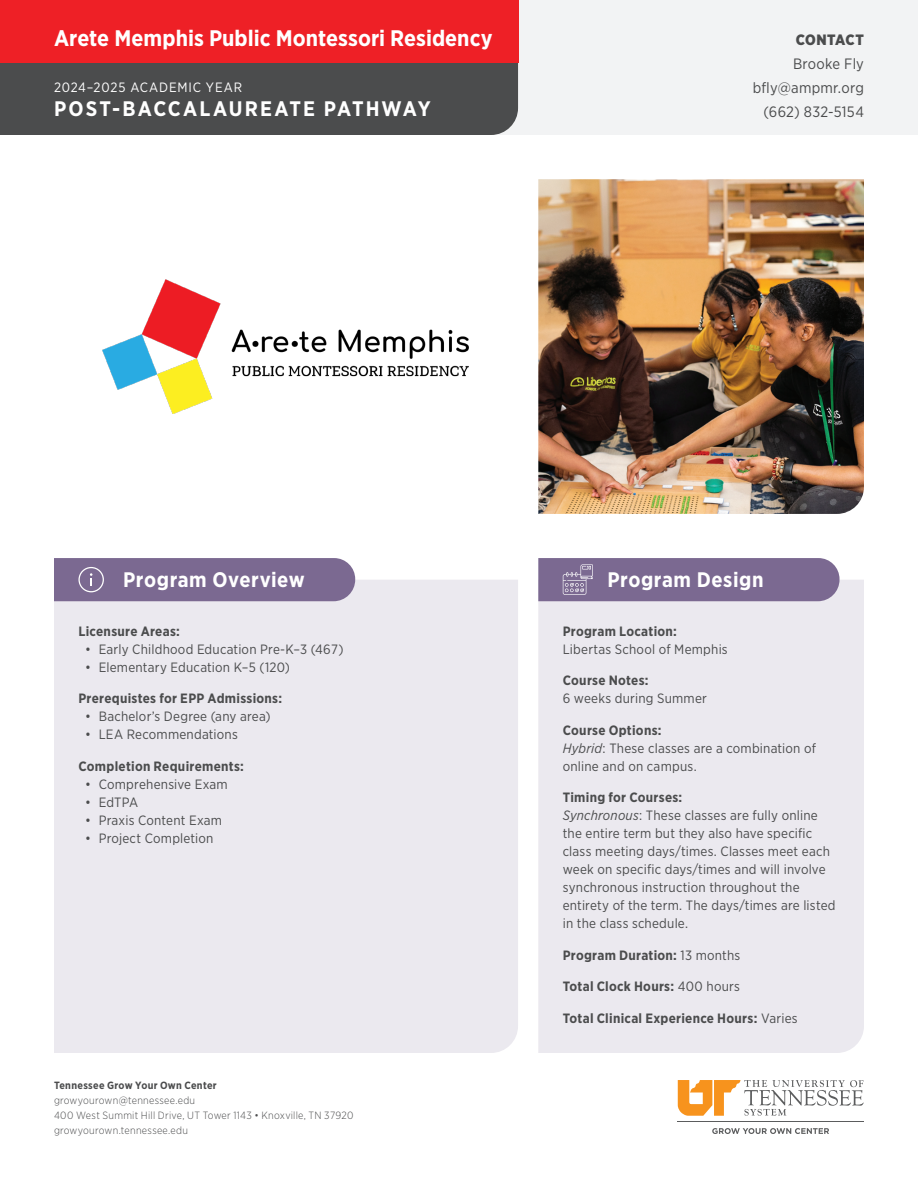
<style>
.page{position:relative;width:918px;height:1188px;background:#fff}
.page>*{position:absolute;margin:0;border:0;box-sizing:border-box;transform-origin:0 0}
.t1{font:700 22.5px "Gotham Narrow";color:#fff}
.t2{font:700 21px "Gotham Narrow";letter-spacing:.03em;color:#fff}
.t3{font:700 21px "Gotham Narrow";letter-spacing:.095em;color:#fff}
.t4{font:15px/24px "Gotham Narrow";letter-spacing:.015em;color:#4b4c4d;text-align:right}
.t5{font:900 15px "Gotham Narrow";letter-spacing:.02em;color:#4b4c4d}
.t6{font:13.5px/18px "Gotham Narrow";letter-spacing:.015em;color:#4b4c4d}
.t7{font:700 13.5px "Gotham Narrow";letter-spacing:.02em;color:#4b4c4d}
.t8{font:13.5px "Gotham Narrow";letter-spacing:.065em;color:#fff}
.t9{font:300 10.5px/15px "Gotham Narrow";letter-spacing:.025em;color:#4b4c4d}
.t10{font:700 10.5px "Gotham Narrow";letter-spacing:.025em;color:#4b4c4d}
.s1{font-weight:700}
.s2{font-style:italic}
.s3{font-weight:400}
</style>
<div class="page">
<svg style="left:678px;top:1080px;width:186px;height:36px"></svg>
<hr style="left:677px;top:1122px;width:187px;height:1px;background:#5b5c5d">
<svg style="left:712px;top:1128px;width:117px;height:6px"></svg>
<div style="left:0;top:0;width:918px;height:135px;background:#f2f3f4"></div>
<div style="left:538px;top:580px;width:326px;height:473px;background:#ebe9ef"></div>
<div style="left:54px;top:580px;width:464px;height:473px;background:#ebe9ef"></div>
<div style="left:54px;top:558px;width:301px;height:43px;background:#7b6991"></div>
<div style="left:538px;top:558px;width:302px;height:43px;background:#7b6991"></div>
<img style="left:103px;top:280px;width:366px;height:133px">
<div style="left:0;top:63px;width:518px;height:72px;background:#4b4c4d"></div>
<div style="left:0;top:0;width:518px;height:63px;background:#ee2026"></div>
<img style="left:538px;top:179px;width:326px;height:335px">
<h1 class="t1" style="left:54px;top:24px;width:440px">Arete Memphis Public Montessori Residency</h1>
<p class="t8" style="left:54px;top:79px;width:190px">2024–2025 ACADEMIC YEAR</p>
<h2 class="t3" style="left:54px;top:95px;width:378px">POST-BACCALAUREATE PATHWAY</h2>
<p class="t5" style="left:796px;top:29px;width:70px">CONTACT</p>
<p class="t4" style="left:753px;top:51px;width:113px">Brooke Fly bfly@ampmr.org (662) 832-5154</p>
<h2 class="t2" style="left:123px;top:566px;width:183px">Program Overview</h2>
<h2 class="t2" style="left:608px;top:566px;width:158px">Program Design</h2>
<p class="t7" style="left:78px;top:622px;width:103px">Licensure Areas:</p>
<p class="t6" style="left:85px;top:640px;width:260px">• Early Childhood Education Pre-K–3 (467)</p>
<p class="t6" style="left:85px;top:658px;width:206px">• Elementary Education K–5 (120)</p>
<p class="t7" style="left:78px;top:690px;width:205px">Prerequistes for EPP Admissions:</p>
<p class="t6" style="left:85px;top:707px;width:187px">• Bachelor’s Degree (any area)</p>
<p class="t6" style="left:85px;top:725px;width:154px">• LEA Recommendations</p>
<p class="t7" style="left:78px;top:757px;width:167px">Completion Requirements:</p>
<p class="t6" style="left:85px;top:775px;width:144px">• Comprehensive Exam</p>
<p class="t6" style="left:85px;top:793px;width:55px">• EdTPA</p>
<p class="t6" style="left:85px;top:811px;width:138px">• Praxis Content Exam</p>
<p class="t6" style="left:85px;top:829px;width:130px">• Project Completion</p>
<p class="t10" style="left:54px;top:1079px;width:164px">Tennessee Grow Your Own Center</p>
<p class="t9" style="left:54px;top:1093px;width:301px">growyourown@tennessee.edu<br>400 West Summit Hill Drive, UT Tower 1143 • Knoxville, TN 37920 growyourown.tennessee.edu</p>
<p class="t7" style="left:563px;top:622px;width:116px">Program Location:</p>
<p class="t6" style="left:563px;top:640px;width:166px">Libertas School of Memphis</p>
<p class="t7" style="left:563px;top:672px;width:87px">Course Notes:</p>
<p class="t6" style="left:563px;top:689px;width:146px">6 weeks during Summer</p>
<p class="t6" style="left:563px;top:721px;width:255px"><span class="s1">Course Options:<br></span><span class="s2">Hybrid</span>: These classes are a combination of online and on campus.</p>
<p class="t6" style="left:563px;top:788px;width:274px"><span class="s1">Timing for Courses:<br></span><span class="s2">Synchronous</span>: These classes are fully online the entire term but they also have specific class meeting days/times. Classes meet each week on specific days/times and will involve synchronous instruction throughout the entirety of the term. The days/times are listed in the class schedule.</p>
<p class="t7" style="left:563px;top:946px;width:179px">Program Duration: <span class="s3">13 months</span></p>
<p class="t7" style="left:563px;top:978px;width:179px">Total Clock Hours: <span class="s3">400 hours</span></p>
<p class="t7" style="left:563px;top:1009px;width:236px">Total Clinical Experience Hours: <span class="s3">Varies</span></p>
</div>
